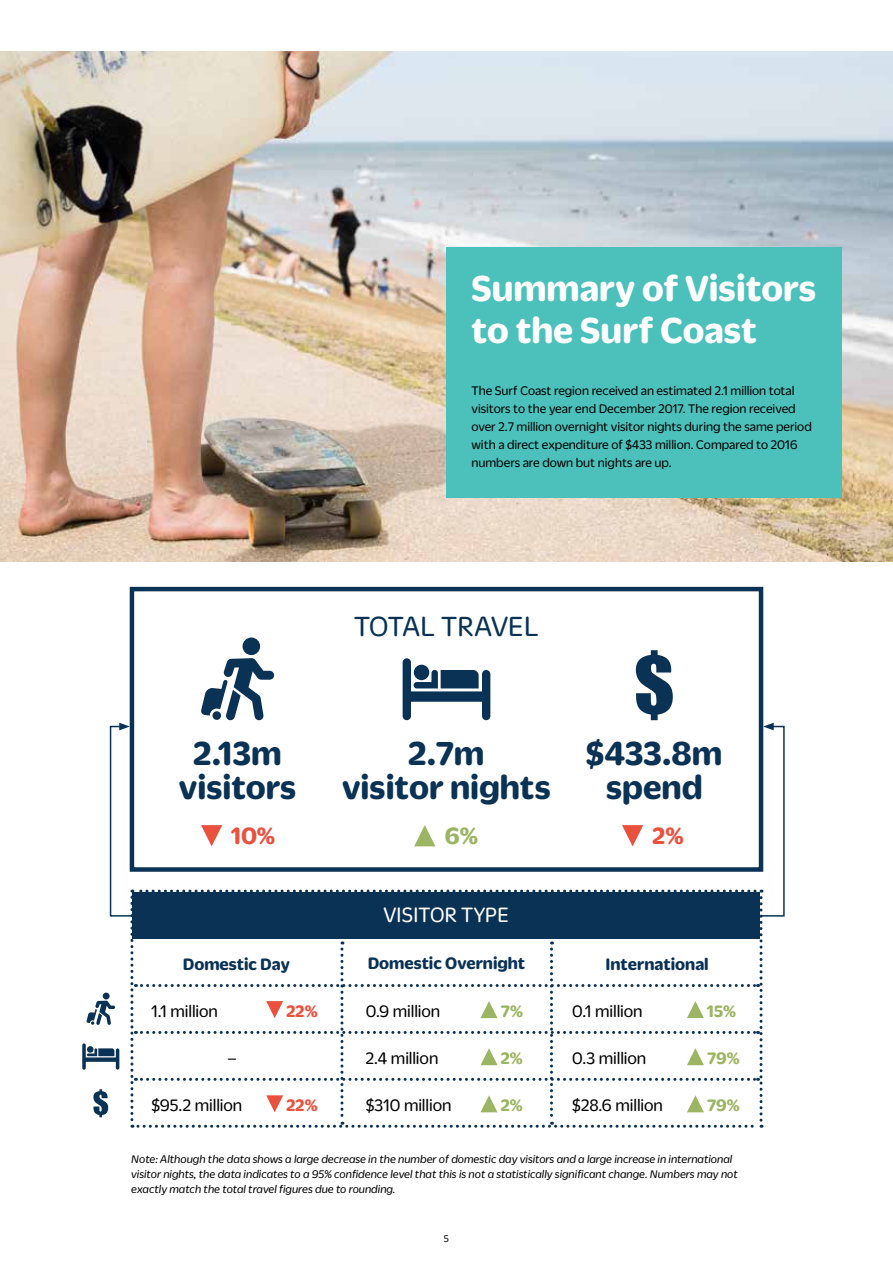
<style>
.page{position:relative;width:893px;height:1263px;background:#fff}
.page>*{position:absolute;margin:0;border:0;box-sizing:border-box;transform-origin:0 0}
.t1{font:700 39px/42px "Duplicate Soft";color:#fff}
.t2{font:700 36px/34.5px "Duplicate Soft";color:#0a3255;text-align:center}
.t3{font:30px "Duplicate Soft";color:#0a3255}
.t4{font:700 25.5px "Duplicate Soft";color:#e9513e}
.t5{font:700 25.5px "Duplicate Soft";color:#9bb562}
.t6{font:22.5px "Duplicate Soft";color:#fff}
.t7{font:18px "Duplicate Soft";color:#000}
.t8{font:700 18px "Duplicate Soft";color:#0a3255}
.t9{font:700 18px "Duplicate Soft";color:#9bb562}
.t10{font:700 18px "Duplicate Soft";color:#e9513e}
.t11{font:13.5px/18px "Duplicate Soft";color:#000}
.t12{font:italic 12px/15px "Duplicate Soft";color:#000}
.t13{font:10.5px "Duplicate Soft";color:#000}
</style>
<div class="page">
<img style="left:0;top:51px;width:893px;height:510px">
<div style="left:446px;top:247px;width:396px;height:250px;background:#4cc1bb"></div>
<div style="left:130px;top:587px;width:633px;height:285px;border:4px solid #0a3255"></div>
<div style="left:243px;top:637px;width:17px;height:18px;background:#0a3255;border-radius:50%"></div>
<svg style="left:82px;top:650px;width:703px;height:478px"></svg>
<h1 class="t1" style="left:471px;top:263px;width:346px">Summary of Visitors to the Surf Coast</h1>
<p class="t11" style="left:471px;top:380px;width:342px">The Surf Coast region received an estimated 2.1 million total visitors to the year end December 2017. The region received over 2.7 million overnight visitor nights during the same period with a direct expenditure of $433 million. Compared to 2016 numbers are down but nights are up.</p>
<h3 class="t3" style="left:354px;top:606px;width:186px">TOTAL TRAVEL</h3>
<h2 class="t2" style="left:179px;top:732px;width:119px">2.13m visitors</h2>
<h2 class="t2" style="left:342px;top:732px;width:210px">2.7m<br>visitor nights</h2>
<h2 class="t2" style="left:586px;top:732px;width:138px">$433.8m spend</h2>
<h3 class="t5" style="left:445px;top:817px;width:35px">6%</h3>
<h3 class="t4" style="left:232px;top:817px;width:45px">10%</h3>
<h3 class="t4" style="left:653px;top:817px;width:33px">2%</h3>
<h3 class="t8" style="left:183px;top:950px;width:109px">Domestic Day</h3>
<h3 class="t7" style="left:151px;top:998px;width:68px">1.1 million</h3>
<h3 class="t10" style="left:286px;top:997px;width:33px">22%</h3>
<h3 class="t7" style="left:227px;top:1046px;width:11px">–</h3>
<h3 class="t7" style="left:151px;top:1093px;width:92px">$95.2 million</h3>
<h3 class="t10" style="left:286px;top:1092px;width:33px">22%</h3>
<h3 class="t6" style="left:384px;top:900px;width:127px">VISITOR TYPE</h3>
<h3 class="t8" style="left:368px;top:950px;width:159px">Domestic Overnight</h3>
<h3 class="t7" style="left:366px;top:998px;width:76px">0.9 million</h3>
<h3 class="t9" style="left:501px;top:997px;width:24px">7%</h3>
<h3 class="t7" style="left:366px;top:1046px;width:74px">2.4 million</h3>
<h3 class="t9" style="left:501px;top:1045px;width:24px">2%</h3>
<h3 class="t7" style="left:366px;top:1093px;width:87px">$310 million</h3>
<h3 class="t9" style="left:501px;top:1092px;width:24px">2%</h3>
<h3 class="t8" style="left:606px;top:950px;width:105px">International</h3>
<h3 class="t7" style="left:572px;top:998px;width:72px">0.1 million</h3>
<h3 class="t9" style="left:707px;top:997px;width:30px">15%</h3>
<h3 class="t7" style="left:572px;top:1046px;width:76px">0.3 million</h3>
<h3 class="t9" style="left:707px;top:1045px;width:34px">79%</h3>
<h3 class="t7" style="left:572px;top:1093px;width:92px">$28.6 million</h3>
<h3 class="t9" style="left:707px;top:1092px;width:34px">79%</h3>
<p class="t12" style="left:131px;top:1150px;width:608px">Note: Although the data shows a large decrease in the number of domestic day visitors and a large increase in international visitor nights, the data indicates to a 95% confidence level that this is not a statistically significant change. Numbers may not exactly match the total travel figures due to rounding.</p>
<p class="t13" style="left:444px;top:1231px;width:7px">5</p>
</div>
